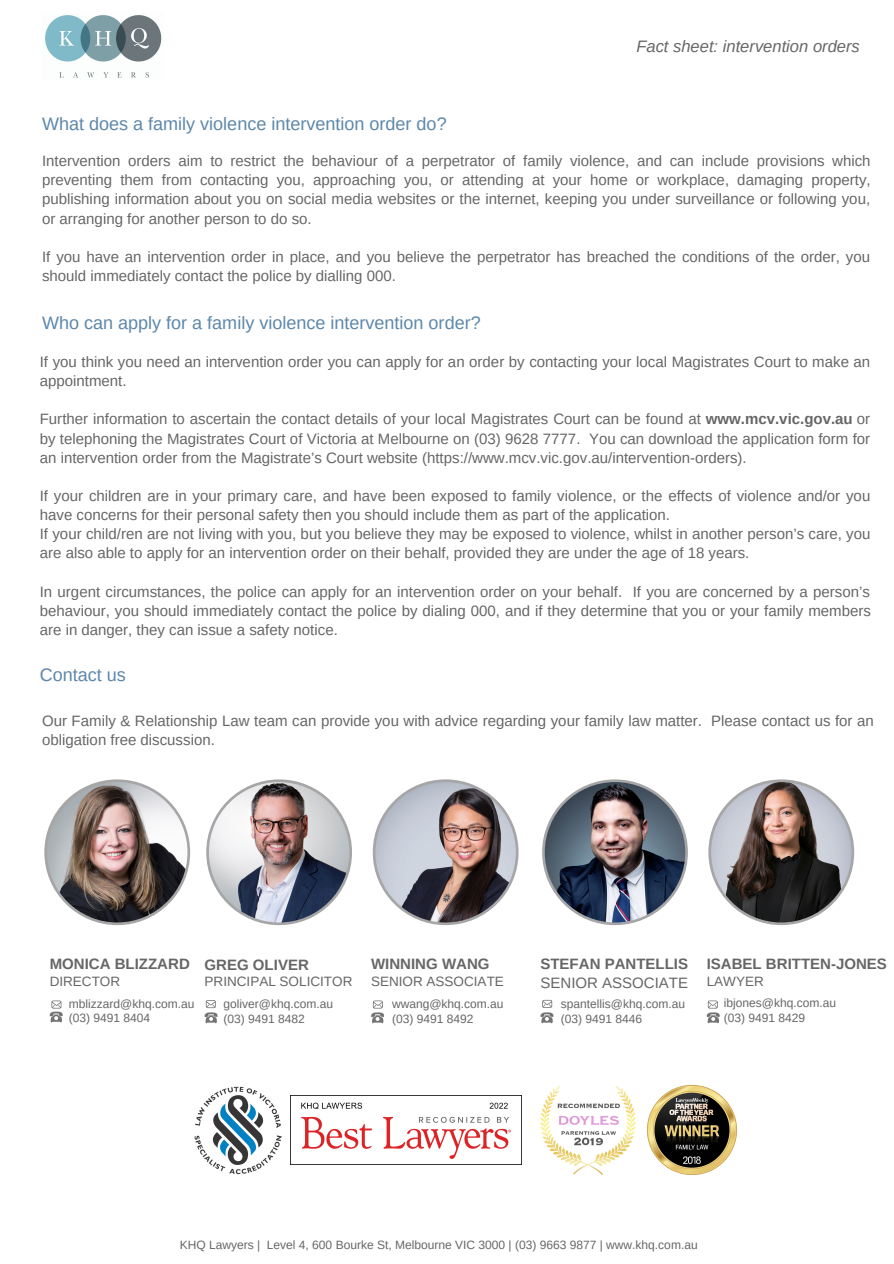
<style>
.page{position:relative;width:894px;height:1264px;background:#fff}
.page>*{position:absolute;margin:0;border:0;box-sizing:border-box;transform-origin:0 0}
.t1{font:18px "Arimo";color:#5c87ab}
.t2{font:italic 16.5px "Arimo";color:#666}
.t3{font:15px/19.2px "Arimo";color:#666}
.t4{font:700 15px "Arimo";color:#666}
.t5{font:13.5px "Arimo";color:#666}
.t6{font:12px "Arimo";color:#666}
.s1{font-weight:700}
</style>
<div class="page">
<img style="left:45px;top:15px;width:117px;height:63px">
<img style="left:194px;top:1086px;width:88px;height:89px">
<img style="left:540px;top:1085px;width:95px;height:89px">
<img style="left:647px;top:1085px;width:89px;height:89px">
<svg style="left:50px;top:1000px;width:13px;height:22px"></svg>
<svg style="left:44px;top:779px;width:146px;height:146px"></svg>
<img style="left:206px;top:779px;width:146px;height:146px">
<svg style="left:204px;top:1000px;width:14px;height:23px"></svg>
<svg style="left:372px;top:779px;width:146px;height:146px"></svg>
<img style="left:542px;top:779px;width:145px;height:146px">
<svg style="left:371px;top:1000px;width:13px;height:23px"></svg>
<svg style="left:540px;top:999px;width:14px;height:24px"></svg>
<svg style="left:708px;top:779px;width:145px;height:146px"></svg>
<svg style="left:706px;top:1000px;width:14px;height:23px"></svg>
<img style="left:291px;top:1095px;width:230px;height:64px">
<p class="t2" style="left:636px;top:37px;width:225px">Fact sheet: intervention orders</p>
<p class="t1" style="left:42px;top:114px;width:406px">What does a family violence intervention order do?</p>
<p class="t3" style="left:42px;top:151px;width:829px;text-align:justify">Intervention orders aim to restrict the behaviour of a perpetrator of family violence, and can include provisions which preventing them from contacting you, approaching you, or attending at your home or workplace, damaging property, publishing information about you on social media websites or the internet, keeping you under surveillance or following you, or arranging for another person to do so.</p>
<p class="t3" style="left:42px;top:247px;width:829px">If you have an intervention order in place, and you believe the perpetrator has breached the conditions of the order, you should immediately contact the police by dialling 000.</p>
<p class="t1" style="left:42px;top:312px;width:440px">Who can apply for a family violence intervention order?</p>
<p class="t3" style="left:40px;top:352px;width:831px">If you think you need an intervention order you can apply for an order by contacting your local Magistrates Court to make an appointment.</p>
<p class="t3" style="left:40px;top:409px;width:831px;text-align:justify">Further information to ascertain the contact details of your local Magistrates Court can be found at <span class="s1">www.mcv.vic.gov.au</span> or by telephoning the Magistrates Court of Victoria at Melbourne on (03) 9628 7777. You can download the application form for an intervention order from the Magistrate’s Court website (https://www.mcv.vic.gov.au/intervention-orders).</p>
<p class="t3" style="left:40px;top:486px;width:831px">If your children are in your primary care, and have been exposed to family violence, or the effects of violence and/or you have concerns for their personal safety then you should include them as part of the application.</p>
<p class="t3" style="left:40px;top:524px;width:832px">If your child/ren are not living with you, but you believe they may be exposed to violence, whilst in another person’s care, you are also able to apply for an intervention order on their behalf, provided they are under the age of 18 years.</p>
<p class="t3" style="left:40px;top:582px;width:832px;text-align:justify">In urgent circumstances, the police can apply for an intervention order on your behalf. If you are concerned by a person’s behaviour, you should immediately contact the police by dialing 000, and if they determine that you or your family members are in danger, they can issue a safety notice.</p>
<p class="t1" style="left:40px;top:665px;width:88px">Contact us</p>
<p class="t3" style="left:42px;top:711px;width:833px">Our Family &amp; Relationship Law team can provide you with advice regarding your family law matter. Please contact us for an obligation free discussion.</p>
<p class="t4" style="left:50px;top:955px;width:142px">MONICA BLIZZARD</p>
<p class="t5" style="left:50px;top:973px;width:72px">DIRECTOR</p>
<p class="t6" style="left:69px;top:997px;width:127px">mblizzard@khq.com.au</p>
<p class="t6" style="left:69px;top:1011px;width:83px">(03) 9491 8404</p>
<p class="t4" style="left:204px;top:955px;width:106px">GREG OLIVER</p>
<p class="t5" style="left:204px;top:974px;width:149px">PRINCIPAL SOLICITOR</p>
<p class="t6" style="left:223px;top:997px;width:111px">goliver@khq.com.au</p>
<p class="t6" style="left:223px;top:1011px;width:83px">(03) 9491 8482</p>
<p class="t4" style="left:371px;top:955px;width:120px">WINNING WANG</p>
<p class="t5" style="left:371px;top:973px;width:134px">SENIOR ASSOCIATE</p>
<p class="t6" style="left:392px;top:997px;width:113px">wwang@khq.com.au</p>
<p class="t6" style="left:392px;top:1012px;width:83px">(03) 9491 8492</p>
<p class="t4" style="left:540px;top:955px;width:149px">STEFAN PANTELLIS</p>
<p class="t3" style="left:540px;top:973px;width:149px">SENIOR ASSOCIATE</p>
<p class="t6" style="left:560px;top:997px;width:126px">spantellis@khq.com.au</p>
<p class="t6" style="left:560px;top:1012px;width:83px">(03) 9491 8446</p>
<p class="t4" style="left:706px;top:955px;width:182px">ISABEL BRITTEN-JONES</p>
<p class="t5" style="left:706px;top:973px;width:59px">LAWYER</p>
<p class="t6" style="left:723px;top:996px;width:114px">ibjones@khq.com.au</p>
<p class="t6" style="left:723px;top:1010px;width:83px">(03) 9491 8429</p>
<p class="t6" style="left:180px;top:1238px;width:519px">KHQ Lawyers | Level 4, 600 Bourke St, Melbourne VIC 3000 | (03) 9663 9877 | www.khq.com.au</p>
</div>
